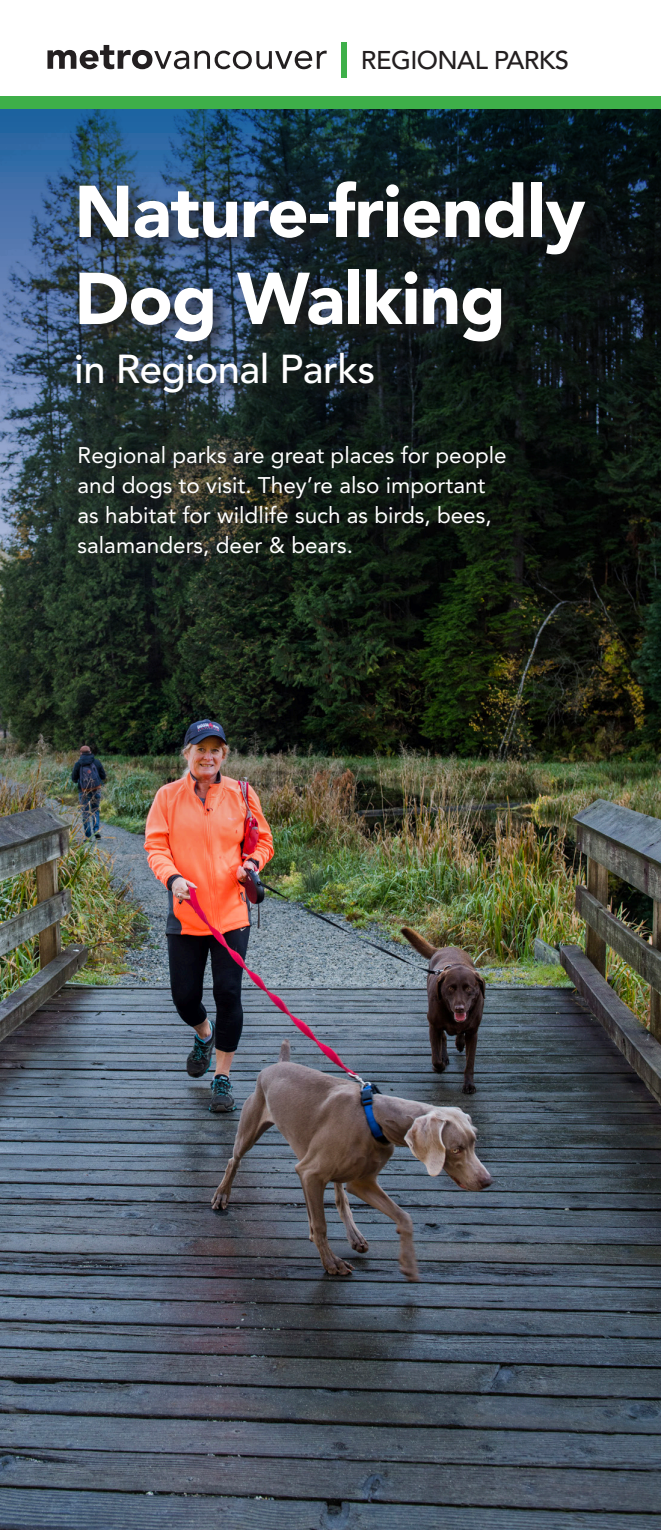
<style>
.page{position:relative;width:661px;height:1530px;background:#fff}
.page>*{position:absolute;margin:0;border:0;box-sizing:border-box;transform-origin:0 0}
.Park_Name{font:900 72.5px/87px "Avenir LT Std";letter-spacing:-.015em;color:#fff}
.Regional_Park{font:500 40px "Avenir LT Std";letter-spacing:-.015em;color:#fff}
.t1{font:500 25.5px "Avenir LT Std";letter-spacing:-.025em;color:#231f20}
.Park_Blurb{font:22.5px/30px "Avenir LT Std";color:#fff}
</style>
<div class="page">
<img style="left:0;top:108px;width:660px;height:1420px">
<div style="left:71px;top:176px;width:534px;height:238px;background:#231f20;opacity:.75"></div>
<div style="left:72px;top:438px;width:451px;height:135px;background:#231f20;opacity:.75"></div>
<div style="left:0;top:96px;width:660px;height:12px;background:#3eaf49"></div>
<svg style="left:47px;top:45px;width:279px;height:24px"></svg>
<div style="left:341px;top:42px;width:6px;height:36px;background:#3eaf49"></div>
<p class="t1" style="left:360px;top:45px;width:209px">REGIONAL PARKS</p>
<p class="Park_Name" style="left:74px;top:168px;width:512px">Nature-friendly<br>Dog Walking</p>
<p class="Regional_Park" style="left:74px;top:346px;width:302px">in Regional Parks</p>
<p class="Park_Blurb" style="left:78px;top:441px;width:430px">Regional parks are great places for people and dogs to visit. They’re also important as habitat for wildlife such as birds, bees, salamanders, deer &amp; bears.</p>
</div>
